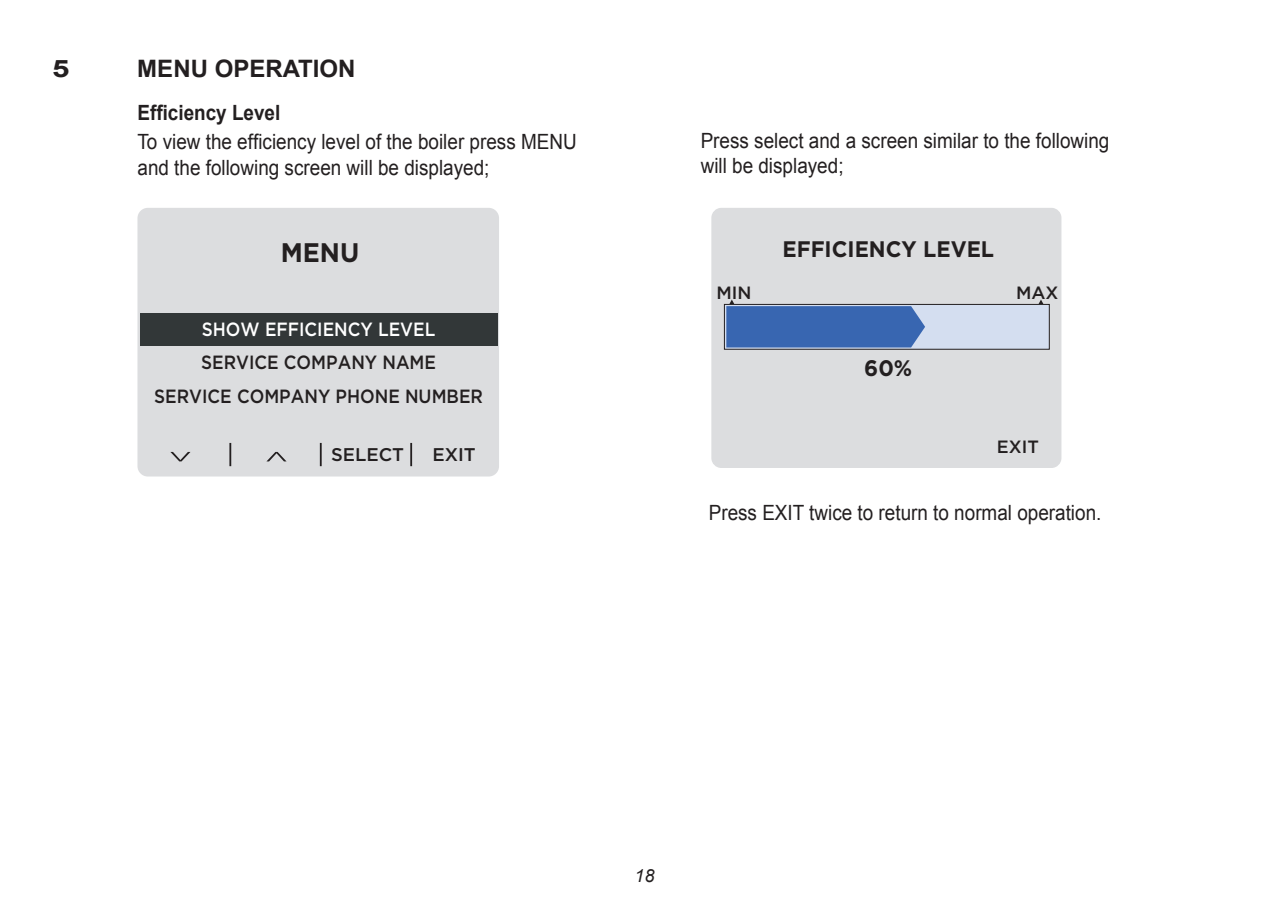
<style>
.page{position:relative;width:1275px;height:911px;background:#fff}
.page>*{position:absolute;margin:0;border:0;box-sizing:border-box;transform-origin:0 0}
.t1{font:700 26.7px "Gotham";color:#231f20;scale:.95 1}
.Chapter{font:700 24px "Arial";color:#231f20}
.Chapter-2{font:700 24px "Arial";color:#231f20;scale:1.3 1}
.t2{font:700 22.5px "Gotham";color:#231f20;scale:.95 1}
.Body_text{font:21px/25.2px "Arial";color:#231f20;scale:.9 1}
.Body_text-2{font:700 21px "Arial";color:#231f20;scale:.9 1}
.t3{font:500 19.2px/33.6px "Gotham";color:#231f20;text-align:center;scale:.9 1}
.t4{font:500 19.2px "Gotham";color:#fff;scale:.9 1}
.t5{font:500 18.3px "Gotham";color:#231f20}
.t6{font:italic 18px "Arial";color:#231f20}
.t7{font:500 17.7px "Gotham";color:#231f20}
</style>
<div class="page">
<div style="left:137px;top:208px;width:362px;height:268px;background:#dcdddf;border-radius:10px"></div>
<svg style="left:170px;top:452px;width:20px;height:9px"></svg>
<svg style="left:267px;top:452px;width:19px;height:9px"></svg>
<div style="left:140px;top:313px;width:357px;height:33px;background:#323738"></div>
<hr style="left:410px;top:443px;width:2px;height:23px;background:#231f20">
<hr style="left:320px;top:443px;width:2px;height:23px;background:#231f20">
<hr style="left:229px;top:443px;width:2px;height:23px;background:#231f20">
<div style="left:711px;top:208px;width:350px;height:260px;background:#dcdddf;border-radius:10px"></div>
<svg style="left:1033px;top:299px;width:15px;height:5px"></svg>
<div style="left:724px;top:304px;width:325px;height:45px;background:#d4def0"></div>
<svg style="left:724px;top:299px;width:201px;height:48px"></svg>
<p class="Chapter-2" style="left:52px;top:53px;width:15px">5</p>
<p class="Chapter" style="left:137px;top:53px;width:220px">MENU OPERATION</p>
<p class="Body_text-2" style="left:137px;top:99px;width:160px">Efficiency Level</p>
<p class="Body_text" style="left:137px;top:130px;width:489px">To view the efficiency level of the boiler press MENU and the following screen will be displayed;</p>
<p class="Body_text" style="left:700px;top:128px;width:455px">Press select and a screen similar to the following will be displayed;</p>
<p class="t1" style="left:281px;top:234px;width:84px">MENU</p>
<p class="t4" style="left:202px;top:316px;width:261px">SHOW EFFICIENCY LEVEL</p>
<p class="t3" style="left:154px;top:345px;width:367px">SERVICE COMPANY NAME<br>SERVICE COMPANY PHONE NUMBER</p>
<p class="t5" style="left:331px;top:442px;width:75px">SELECT</p>
<p class="t5" style="left:432px;top:442px;width:45px">EXIT</p>
<p class="t2" style="left:782px;top:234px;width:224px">EFFICIENCY LEVEL</p>
<p class="t7" style="left:716px;top:281px;width:37px">MIN</p>
<p class="t7" style="left:1016px;top:281px;width:44px">MAX</p>
<p class="t2" style="left:864px;top:353px;width:52px">60%</p>
<p class="t7" style="left:997px;top:435px;width:43px">EXIT</p>
<p class="Body_text" style="left:708px;top:500px;width:438px">Press EXIT twice to return to normal operation.</p>
<p class="t6" style="left:634px;top:864px;width:22px">18</p>
</div>
